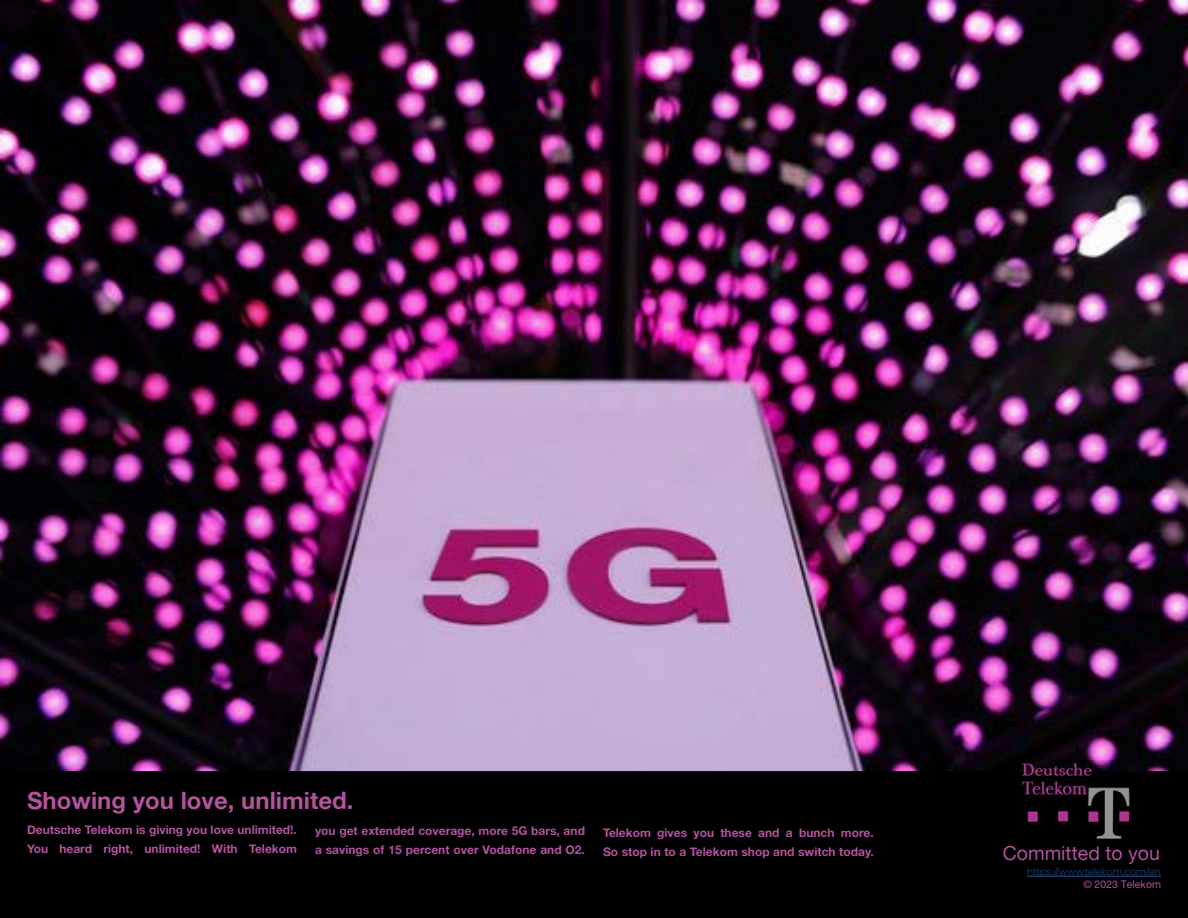
<style>
.page{position:relative;width:1188px;height:918px;background:#fff}
.page>*{position:absolute;margin:0;border:0;box-sizing:border-box;transform-origin:0 0}
.t1{font:24px "Alte Haas Grotesk Bold";color:#b4539f}
.t2{font:19.5px "Alte Haas Grotesk";color:#b4539f}
.t3{font:12px/19.5px "Alte Haas Grotesk Bold";color:#b4539f}
.t4{font:300 10.5px "Fellix";color:#215e9e}
.t5{font:10.5px "Alte Haas Grotesk";color:#b4539f}
</style>
<div class="page">
<div style="left:0;top:613px;width:1188px;height:305px;background:#000"></div>
<img style="left:0;top:0;width:1188px;height:771px">
<img style="left:1020px;top:761px;width:123px;height:86px">
<hr style="left:1027px;top:876px;width:134px;height:1px;background:#215e9e">
<h1 class="t1" style="left:27px;top:785px;width:328px">Showing you love, unlimited.</h1>
<p class="t3" style="left:315px;top:821px;width:272px">you get extended coverage, more 5G bars, and a savings of 15 percent over Vodafone and O2.</p>
<p class="t3" style="left:603px;top:822px;width:272px">Telekom gives you these and a bunch more.<br>So stop in to a Telekom shop and switch today.</p>
<p class="t3" style="left:27px;top:819px;width:271px">Deutsche Telekom is giving you love unlimited!.<br>You heard right, unlimited! With Telekom</p>
<h2 class="t2" style="left:1003px;top:842px;width:159px">Committed to you</h2>
<p class="t5" style="left:1083px;top:878px;width:79px">© 2023 Telekom</p>
<p class="t4" style="left:1027px;top:864px;width:135px">https://www.telekom.com/en</p>
</div>
